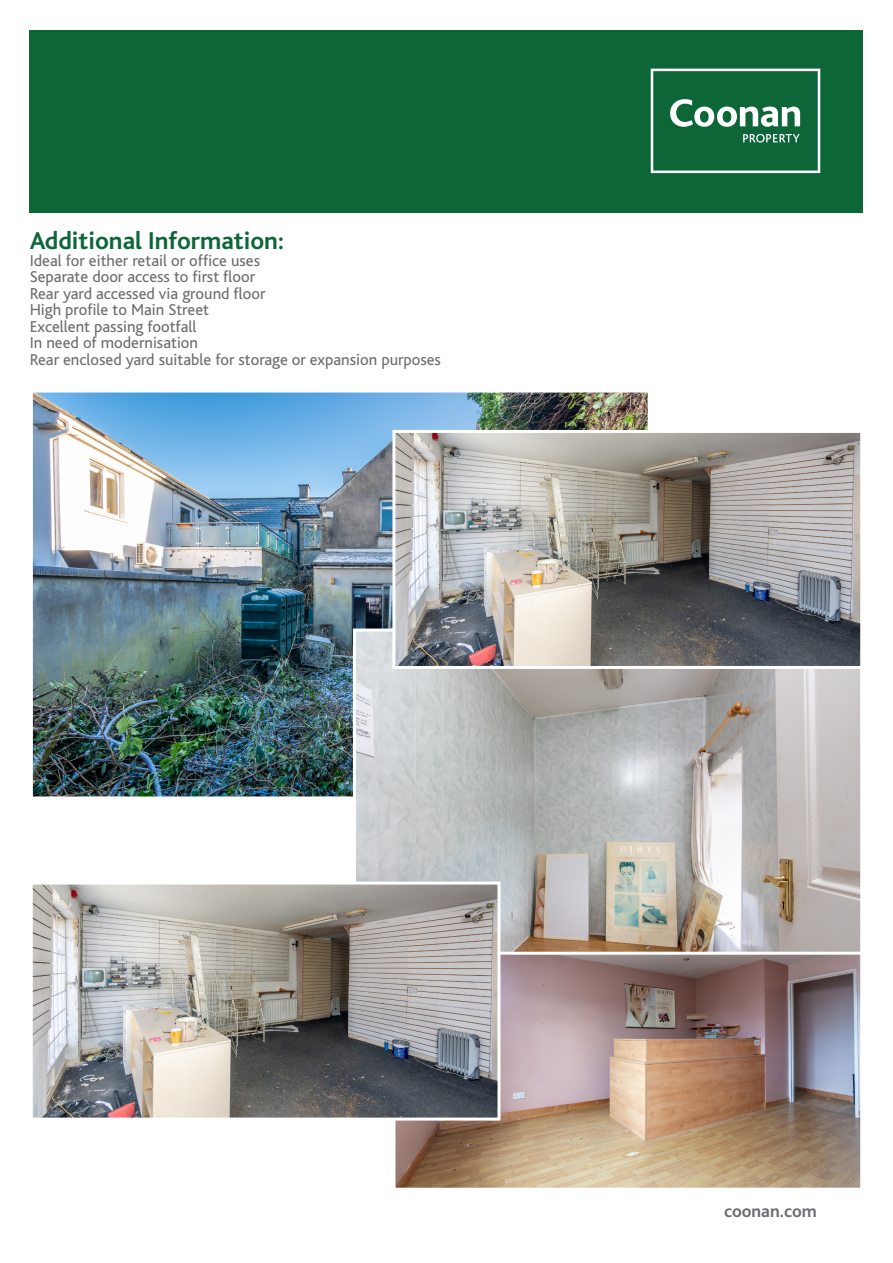
<style>
.page{position:relative;width:893px;height:1263px;background:#fff}
.page>*{position:absolute;margin:0;border:0;box-sizing:border-box;transform-origin:0 0}
.t1{font:700 25.5px "Bliss";color:#0c6638}
.Bullets{font:700 18px "Bliss";color:#6c6d70}
.t2{font:16.5px "Bliss";color:#6c6d70}
</style>
<div class="page">
<div style="left:30px;top:30px;width:833px;height:183px;background:#0c6638"></div>
<svg style="left:651px;top:69px;width:169px;height:104px"></svg>
<img style="left:34px;top:393px;width:613px;height:402px">
<div style="left:30px;top:389px;width:621px;height:410px;border:3px solid #fff"></div>
<img style="left:357px;top:632px;width:502px;height:320px">
<img style="left:396px;top:434px;width:463px;height:231px">
<div style="left:392px;top:430px;width:471px;height:239px;border:3px solid #fff"></div>
<img style="left:396px;top:956px;width:463px;height:231px">
<div style="left:392px;top:952px;width:471px;height:239px;border:3px solid #fff"></div>
<img style="left:34px;top:885px;width:462px;height:231px">
<div style="left:30px;top:881px;width:470px;height:239px;border:3px solid #fff"></div>
<p class="t1" style="left:30px;top:227px;width:256px">Additional Information:</p>
<p class="t2" style="left:30px;top:252px;width:232px">Ideal for either retail or office uses</p>
<p class="t2" style="left:30px;top:268px;width:227px">Separate door access to first floor</p>
<p class="t2" style="left:30px;top:285px;width:237px">Rear yard accessed via ground floor</p>
<p class="t2" style="left:30px;top:301px;width:181px">High profile to Main Street</p>
<p class="t2" style="left:30px;top:318px;width:168px">Excellent passing footfall</p>
<p class="t2" style="left:30px;top:334px;width:170px">In need of modernisation</p>
<p class="t2" style="left:30px;top:351px;width:413px">Rear enclosed yard suitable for storage or expansion purposes</p>
<p class="Bullets" style="left:724px;top:1202px;width:94px">coonan.com</p>
</div>
